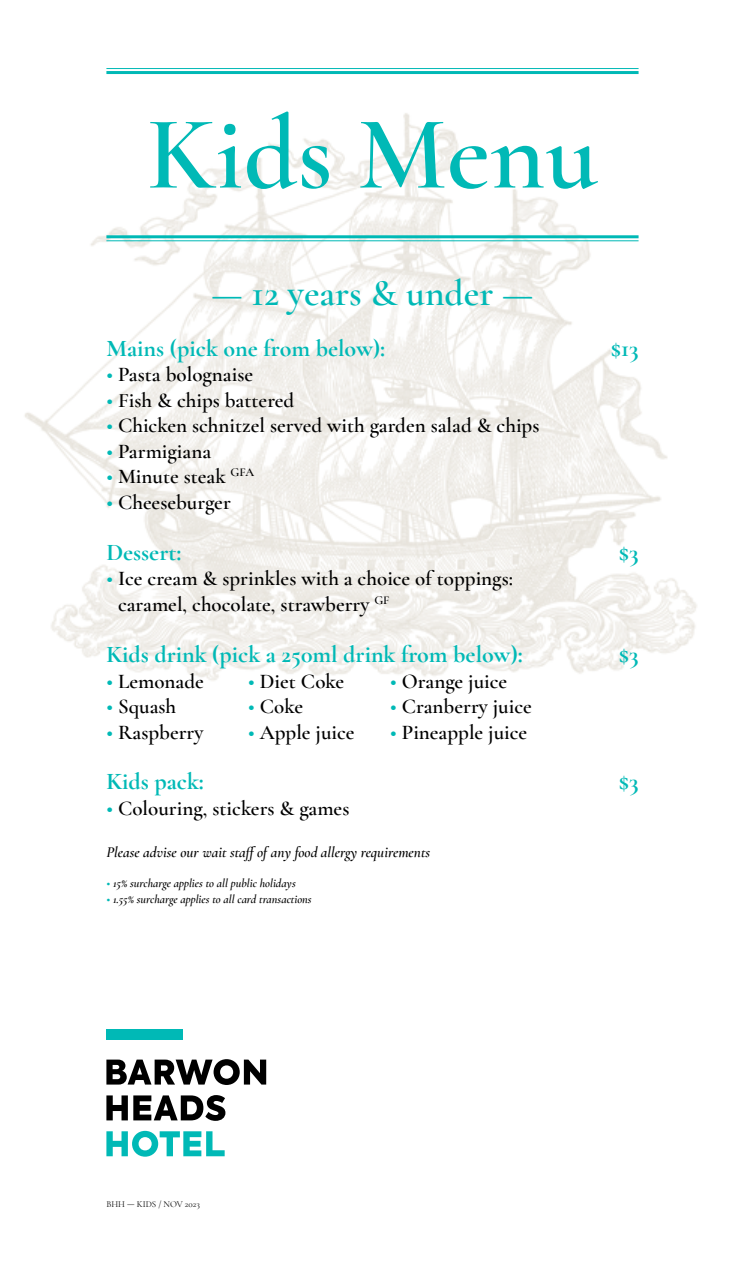
<style>
.page{position:relative;width:745px;height:1263px;background:#fff}
.page>*{position:absolute;margin:0;border:0;box-sizing:border-box;transform-origin:0 0}
.t1{font:600 105px "Cormorant";color:#00b9b6}
.t2{font:600 37.5px "Cormorant Garamond";color:#00b9b6}
.t3{font:700 24px "Cormorant Garamond";color:#00b9b6}
.t4{font:600 21px/25.5px "Cormorant Garamond";color:#000}
.t5{font:italic 600 15px "Cormorant";color:#000}
.t6{font:italic 600 12px "Cormorant Garamond";color:#000}
.t7{font:9px "Cormorant Garamond";color:#000}
.s1{color:#00b9b6}
</style>
<div class="page">
<img style="left:25px;top:68px;width:672px;height:613px">
<hr style="left:106px;top:68px;width:532px;height:1px;background:#00b9b6">
<hr style="left:106px;top:71px;width:532px;height:3px;background:#00b9b6">
<hr style="left:106px;top:235px;width:532px;height:3px;background:#00b9b6">
<hr style="left:106px;top:240px;width:532px;height:1px;background:#00b9b6">
<div style="left:106px;top:1029px;width:77px;height:10px;background:#00b9b6"></div>
<svg style="left:106px;top:1059px;width:160px;height:26px"></svg>
<svg style="left:106px;top:1095px;width:119px;height:26px"></svg>
<svg style="left:106px;top:1131px;width:118px;height:26px"></svg>
<h1 class="t1" style="left:147px;top:90px;width:452px">Kids Menu</h1>
<h2 class="t2" style="left:211px;top:270px;width:323px">— 12 years &amp; under —</h2>
<p class="t3" style="left:106px;top:333px;width:280px">Mains (pick one from below):</p>
<p class="t3" style="left:610px;top:333px;width:29px">$13</p>
<p class="t4" style="left:106px;top:362px;width:148px"><span class="s1">•</span> Pasta bolognaise</p>
<p class="t4" style="left:106px;top:387px;width:189px"><span class="s1">•</span> Fish &amp; chips battered</p>
<p class="t4" style="left:106px;top:413px;width:434px"><span class="s1">•</span> Chicken schnitzel served with garden salad &amp; chips</p>
<p class="t4" style="left:106px;top:438px;width:106px"><span class="s1">•</span> Parmigiana</p>
<p class="t4" style="left:106px;top:464px;width:149px"><span class="s1">•</span> Minute steak <sup>GFA</sup></p>
<p class="t4" style="left:106px;top:489px;width:126px"><span class="s1">•</span> Cheeseburger</p>
<p class="t3" style="left:106px;top:537px;width:76px">Dessert:</p>
<p class="t3" style="left:618px;top:537px;width:21px">$3</p>
<p class="t4" style="left:118px;top:566px;width:396px;text-indent:-12px"><span class="s1">•</span> Ice cream &amp; sprinkles with a choice of toppings: caramel, chocolate, strawberry <sup>GF</sup></p>
<p class="t3" style="left:106px;top:639px;width:417px">Kids drink (pick a 250ml drink from below):</p>
<p class="t3" style="left:618px;top:639px;width:21px">$3</p>
<p class="t4" style="left:106px;top:668px;width:99px"><span class="s1">•</span> Lemonade</p>
<p class="t4" style="left:106px;top:694px;width:71px"><span class="s1">•</span> Squash</p>
<p class="t4" style="left:106px;top:719px;width:98px"><span class="s1">•</span> Raspberry</p>
<p class="t4" style="left:248px;top:668px;width:97px"><span class="s1">•</span> Diet Coke</p>
<p class="t4" style="left:248px;top:694px;width:56px"><span class="s1">•</span> Coke</p>
<p class="t4" style="left:248px;top:719px;width:108px"><span class="s1">•</span> Apple juice</p>
<p class="t4" style="left:390px;top:668px;width:118px"><span class="s1">•</span> Orange juice</p>
<p class="t4" style="left:390px;top:694px;width:143px"><span class="s1">•</span> Cranberry juice</p>
<p class="t4" style="left:390px;top:719px;width:138px"><span class="s1">•</span> Pineapple juice</p>
<p class="t3" style="left:106px;top:767px;width:99px">Kids pack:</p>
<p class="t3" style="left:618px;top:767px;width:21px">$3</p>
<p class="t4" style="left:106px;top:795px;width:244px"><span class="s1">•</span> Colouring, stickers &amp; games</p>
<p class="t5" style="left:106px;top:843px;width:325px">Please advise our wait staff of any food allergy requirements</p>
<p class="t6" style="left:106px;top:876px;width:191px"><span class="s1">•</span> 15% surcharge applies to all public holidays</p>
<p class="t6" style="left:106px;top:892px;width:206px"><span class="s1">•</span> 1.55% surcharge applies to all card transactions</p>
<p class="t7" style="left:106px;top:1199px;width:95px">BHH — KIDS / NOV 2023</p>
</div>
